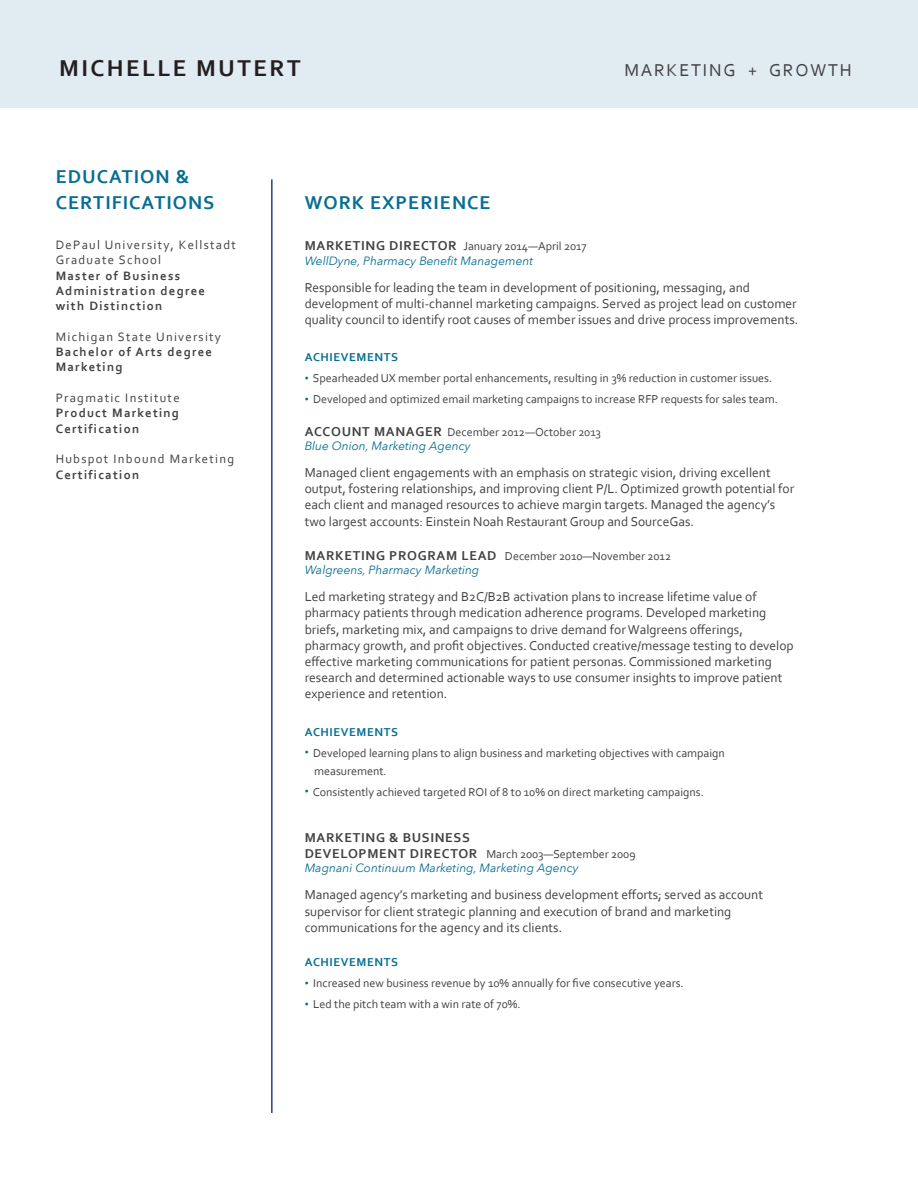
<style>
.page{position:relative;width:918px;height:1188px;background:#fff}
.page>*{position:absolute;margin:0;border:0;box-sizing:border-box;transform-origin:0 0}
.t1{font:700 24px "Corbel";letter-spacing:.1em;color:#231f20}
.t2{font:700 19.5px "Corbel";letter-spacing:.05em;color:#076e93}
.t3{font:18px "Corbel";letter-spacing:.1em;color:#414243}
.t4{font:13.5px "Corbel";color:#414243}
.t5{font:700 13.5px "Corbel";letter-spacing:.05em;color:#414243}
.t6{font:700 12.75px "Corbel";letter-spacing:.1em;color:#414243}
.t7{font:12.75px "Corbel";letter-spacing:.1em;color:#414243}
.t8{font:12px "Corbel";color:#414243}
.t9{font:italic 12px "Avenir Next";color:#076e93}
.t10{font:700 12px "Corbel";letter-spacing:.05em;color:#076e93}
.s1{font-weight:700;font-size:13.5px}
.s2{font-size:9px;color:#076e93}
</style>
<div class="page">
<div style="left:0;top:0;width:918px;height:108px;background:#e1ebf2"></div>
<hr style="left:271px;top:179px;width:2px;height:934px;background:#253f8e">
<p class="t1" style="left:59px;top:54px;width:243px">MICHELLE MUTERT</p>
<p class="t3" style="left:624px;top:59px;width:229px">MARKETING + GROWTH</p>
<p class="t2" style="left:56px;top:165px;width:135px">EDUCATION &amp;</p>
<p class="t2" style="left:56px;top:190px;width:160px">CERTIFICATIONS</p>
<p class="t7" style="left:56px;top:237px;width:182px">DePaul University, Kellstadt</p>
<p class="t7" style="left:56px;top:252px;width:107px">Graduate School</p>
<p class="t6" style="left:56px;top:268px;width:126px">Master of Business</p>
<p class="t6" style="left:56px;top:283px;width:151px">Administration degree</p>
<p class="t6" style="left:56px;top:298px;width:108px">with Distinction</p>
<p class="t7" style="left:56px;top:329px;width:167px">Michigan State University</p>
<p class="t6" style="left:56px;top:344px;width:158px">Bachelor of Arts degree</p>
<p class="t6" style="left:56px;top:359px;width:68px">Marketing</p>
<p class="t7" style="left:56px;top:390px;width:126px">Pragmatic Institute</p>
<p class="t6" style="left:56px;top:405px;width:125px">Product Marketing</p>
<p class="t6" style="left:56px;top:421px;width:85px">Certification</p>
<p class="t7" style="left:56px;top:451px;width:180px">Hubspot Inbound Marketing</p>
<p class="t6" style="left:56px;top:466px;width:85px">Certification</p>
<p class="t2" style="left:305px;top:190px;width:187px">WORK EXPERIENCE</p>
<p class="t8" style="left:305px;top:239px;width:283px"><span class="s1">MARKETING DIRECTOR</span> January 2014—April 2017</p>
<p class="t9" style="left:305px;top:250px;width:230px">WellDyne, Pharmacy Benefit Management</p>
<p class="t4" style="left:305px;top:279px;width:447px">Responsible for leading the team in development of positioning, messaging, and</p>
<p class="t4" style="left:305px;top:295px;width:494px">development of multi-channel marketing campaigns. Served as project lead on customer</p>
<p class="t4" style="left:305px;top:311px;width:495px">quality council to identify root causes of member issues and drive process improvements.</p>
<p class="t10" style="left:305px;top:350px;width:95px">ACHIEVEMENTS</p>
<p class="t8" style="left:305px;top:371px;width:469px"><span class="s2">•</span> Spearheaded UX member portal enhancements, resulting in 3% reduction in customer issues.</p>
<p class="t8" style="left:305px;top:392px;width:475px"><span class="s2">•</span> Developed and optimized email marketing campaigns to increase RFP requests for sales team.</p>
<p class="t8" style="left:305px;top:424px;width:298px"><span class="s1">ACCOUNT MANAGER</span> December 2012—October 2013</p>
<p class="t9" style="left:305px;top:436px;width:167px">Blue Onion, Marketing Agency</p>
<p class="t4" style="left:305px;top:464px;width:468px">Managed client engagements with an emphasis on strategic vision, driving excellent</p>
<p class="t4" style="left:305px;top:480px;width:491px">output, fostering relationships, and improving client P/L. Optimized growth potential for</p>
<p class="t4" style="left:305px;top:497px;width:472px">each client and managed resources to achieve margin targets. Managed the agency’s</p>
<p class="t4" style="left:305px;top:513px;width:391px">two largest accounts: Einstein Noah Restaurant Group and SourceGas.</p>
<p class="t8" style="left:305px;top:548px;width:368px"><span class="s1">MARKETING PROGRAM LEAD</span> December 2010—November 2012</p>
<p class="t9" style="left:305px;top:560px;width:176px">Walgreens, Pharmacy Marketing</p>
<p class="t4" style="left:305px;top:588px;width:453px">Led marketing strategy and B2C/B2B activation plans to increase lifetime value of</p>
<p class="t4" style="left:305px;top:605px;width:463px">pharmacy patients through medication adherence programs. Developed marketing</p>
<p class="t4" style="left:305px;top:621px;width:440px">briefs, marketing mix, and campaigns to drive demand for Walgreens offerings,</p>
<p class="t4" style="left:305px;top:637px;width:491px">pharmacy growth, and profit objectives. Conducted creative/message testing to develop</p>
<p class="t4" style="left:305px;top:653px;width:469px">effective marketing communications for patient personas. Commissioned marketing</p>
<p class="t4" style="left:305px;top:669px;width:479px">research and determined actionable ways to use consumer insights to improve patient</p>
<p class="t4" style="left:305px;top:686px;width:144px">experience and retention.</p>
<p class="t10" style="left:305px;top:724px;width:95px">ACHIEVEMENTS</p>
<p class="t8" style="left:305px;top:745px;width:422px"><span class="s2">•</span> Developed learning plans to align business and marketing objectives with campaign</p>
<p class="t8" style="left:314px;top:763px;width:74px">measurement.</p>
<p class="t8" style="left:305px;top:784px;width:401px"><span class="s2">•</span> Consistently achieved targeted ROI of 8 to 10% on direct marketing campaigns.</p>
<p class="t5" style="left:305px;top:829px;width:167px">MARKETING &amp; BUSINESS</p>
<p class="t8" style="left:305px;top:847px;width:333px"><span class="s1">DEVELOPMENT DIRECTOR</span> March 2003—September 2009</p>
<p class="t9" style="left:305px;top:858px;width:275px">Magnani Continuum Marketing, Marketing Agency</p>
<p class="t4" style="left:305px;top:887px;width:460px">Managed agency’s marketing and business development efforts; served as account</p>
<p class="t4" style="left:305px;top:903px;width:428px">supervisor for client strategic planning and execution of brand and marketing</p>
<p class="t4" style="left:305px;top:919px;width:259px">communications for the agency and its clients.</p>
<p class="t10" style="left:305px;top:955px;width:95px">ACHIEVEMENTS</p>
<p class="t8" style="left:305px;top:976px;width:381px"><span class="s2">•</span> Increased new business revenue by 10% annually for five consecutive years.</p>
<p class="t8" style="left:305px;top:997px;width:217px"><span class="s2">•</span> Led the pitch team with a win rate of 70%.</p>
</div>
